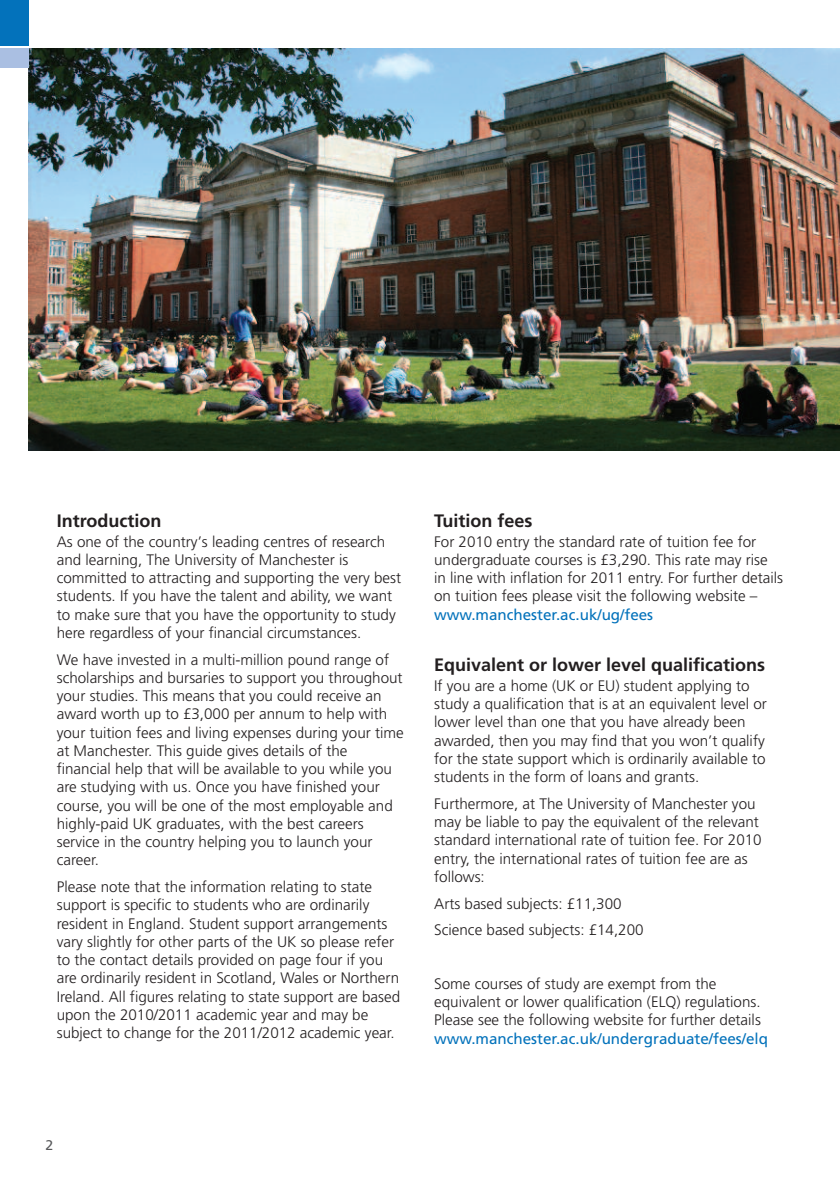
<style>
.page{position:relative;width:840px;height:1191px;background:#fff}
.page>*{position:absolute;margin:0;border:0;box-sizing:border-box;transform-origin:0 0}
.t1{font:700 18px "Frutiger";color:#231f20}
.t2{font:300 15.2px/18.2px "Frutiger";color:#231f20}
.t3{font:15.2px "Frutiger";color:#0372bb}
.t4{font:14px "Frutiger";color:#57585a}
</style>
<div class="page">
<img style="left:28px;top:48px;width:811px;height:403px">
<div style="left:0;top:0;width:28px;height:45px;background:#0372bb"></div>
<div style="left:0;top:48px;width:28px;height:20px;background:#aabfe2"></div>
<p class="t1" style="left:57px;top:514px;width:106px">Introduction</p>
<p class="t2" style="left:57px;top:533px;width:346px">As one of the country’s leading centres of research and learning, The University of Manchester is committed to attracting and supporting the very best students. If you have the talent and ability, we want to make sure that you have the opportunity to study here regardless of your financial circumstances.</p>
<p class="t2" style="left:57px;top:651px;width:348px">We have invested in a multi-million pound range of scholarships and bursaries to support you throughout your studies. This means that you could receive an award worth up to £3,000 per annum to help with your tuition fees and living expenses during your time at Manchester. This guide gives details of the financial help that will be available to you while you are studying with us. Once you have finished your course, you will be one of the most employable and highly-paid UK graduates, with the best careers service in the country helping you to launch your career.</p>
<p class="t2" style="left:57px;top:879px;width:345px">Please note that the information relating to state support is specific to students who are ordinarily resident in England. Student support arrangements vary slightly for other parts of the UK so please refer to the contact details provided on page four if you are ordinarily resident in Scotland, Wales or Northern Ireland. All figures relating to state support are based upon the 2010/2011 academic year and may be subject to change for the 2011/2012 academic year.</p>
<p class="t1" style="left:434px;top:514px;width:100px">Tuition fees</p>
<p class="t2" style="left:434px;top:533px;width:350px">For 2010 entry the standard rate of tuition fee for undergraduate courses is £3,290. This rate may rise in line with inflation for 2011 entry. For further details on tuition fees please visit the following website –</p>
<p class="t3" style="left:434px;top:608px;width:220px">www.manchester.ac.uk/ug/fees</p>
<p class="t1" style="left:434px;top:658px;width:332px">Equivalent or lower level qualifications</p>
<p class="t2" style="left:434px;top:677px;width:334px">If you are a home (UK or EU) student applying to study a qualification that is at an equivalent level or lower level than one that you have already been awarded, then you may find that you won’t qualify for the state support which is ordinarily available to students in the form of loans and grants.</p>
<p class="t2" style="left:434px;top:795px;width:329px">Furthermore, at The University of Manchester you may be liable to pay the equivalent of the relevant standard international rate of tuition fee. For 2010 entry, the international rates of tuition fee are as follows:</p>
<p class="t2" style="left:434px;top:891px;width:211px;line-height:26.8px">Arts based subjects: £11,300<br>Science based subjects: £14,200</p>
<p class="t2" style="left:434px;top:975px;width:328px">Some courses of study are exempt from the equivalent or lower qualification (ELQ) regulations.<br>Please see the following website for further details</p>
<p class="t3" style="left:434px;top:1032px;width:335px">www.manchester.ac.uk/undergraduate/fees/elq</p>
<p class="t4" style="left:45px;top:1140px;width:9px">2</p>
</div>
